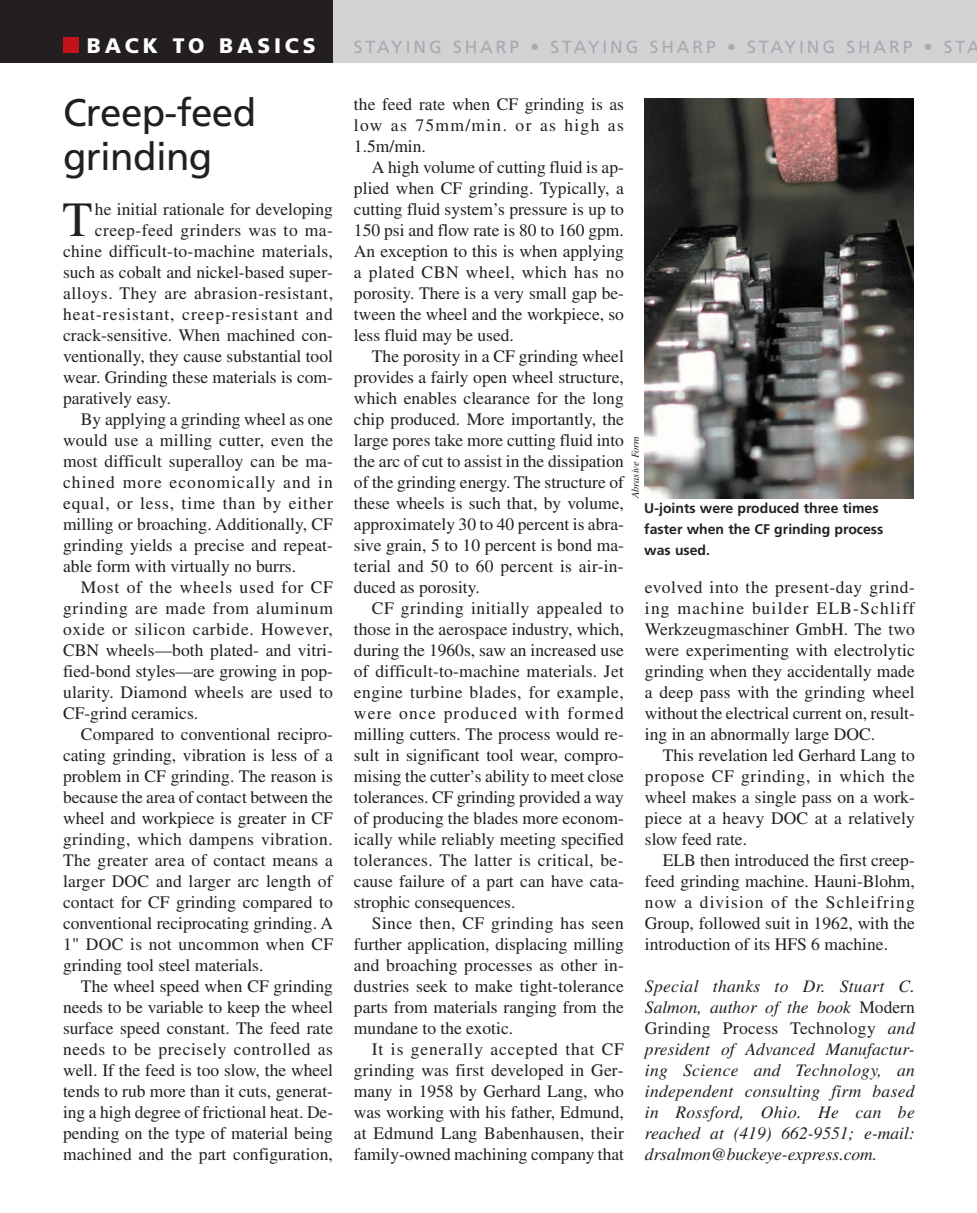
<style>
.page{position:relative;width:977px;height:1213px;background:#fff}
.page>*{position:absolute;margin:0;border:0;box-sizing:border-box;transform-origin:0 0}
.t1{font:49.18px "Times";color:#231f20}
.t2{font:38.5px/43.8px "Frutiger";letter-spacing:-.015em;color:#231f20}
.t3{font:900 21px "Frutiger";letter-spacing:.185em;color:#fff}
.t4{font:17.5px/21px "Times";color:#231f20;text-align:justify}
.t5{font:italic 17.5px/21px "Times";color:#231f20;text-align:justify}
.t6{font:17.5px "Times";letter-spacing:.035em;color:#231f20}
.t7{font:17.5px "Times";letter-spacing:.045em;color:#231f20}
.t8{font:17.5px "Frutiger";letter-spacing:.165em;color:#a8a9ad}
.t9{font:17.5px "Times";letter-spacing:.055em;color:#231f20}
.t10{font:17.5px "Times";letter-spacing:.025em;color:#231f20}
.t11{font:17.5px "Times";letter-spacing:.04em;color:#231f20}
.t12{font:17.5px "Times";letter-spacing:.05em;color:#231f20}
.t13{font:17.5px "Times";letter-spacing:.06em;color:#231f20}
.t14{font:17.5px "Times";letter-spacing:.03em;color:#231f20}
.t15{font:700 14px/21px "Frutiger";color:#231f20}
.t16{font:italic 10.5px "Times";color:#231f20}
.s1{font-style:normal}
</style>
<div class="page">
<div style="left:195px;top:0;width:781px;height:63px;background:#d1d2d4"></div>
<div style="left:0;top:0;width:332px;height:63px;background:#231f20"></div>
<div style="left:64px;top:37px;width:15px;height:16px;background:#c4121a"></div>
<img style="left:644px;top:99px;width:270px;height:399px">
<p class="t3" style="left:87px;top:37px;width:230px">BACK TO BASICS</p>
<p class="t8" style="left:354px;top:40px;width:627px">STAYING SHARP • STAYING SHARP • STAYING SHARP • STA</p>
<h2 class="t2" style="left:63px;top:94px;width:195px">Creep-feed grinding</h2>
<h1 class="t1" style="left:63px;top:203px;width:32px">T</h1>
<p class="t4" style="left:95px;top:201px;width:239px">he initial rationale for developing</p>
<p class="t14" style="left:95px;top:224px;width:239px">creep-feed grinders was to ma-</p>
<p class="t4" style="left:63px;top:243px;width:271px">chine difficult-to-machine materials,</p>
<p class="t4" style="left:63px;top:264px;width:271px">such as cobalt and nickel-based super-</p>
<p class="t6" style="left:63px;top:287px;width:271px">alloys. They are abrasion-resistant,</p>
<p class="t9" style="left:63px;top:308px;width:271px">heat-resistant, creep-resistant and</p>
<p class="t4" style="left:63px;top:327px;width:271px">crack-sensitive. When machined con-</p>
<p class="t4" style="left:63px;top:348px;width:271px">ventionally, they cause substantial tool</p>
<p class="t4" style="left:63px;top:369px;width:271px">wear. Grinding these materials is com-</p>
<p class="t4" style="left:63px;top:390px;width:110px">paratively easy.</p>
<p class="t4" style="left:81px;top:411px;width:253px">By applying a grinding wheel as one</p>
<p class="t4" style="left:63px;top:432px;width:271px">would use a milling cutter, even the</p>
<p class="t4" style="left:63px;top:453px;width:271px">most difficult superalloy can be ma-</p>
<p class="t13" style="left:63px;top:476px;width:271px">chined more economically and in</p>
<p class="t12" style="left:63px;top:497px;width:271px">equal, or less, time than by either</p>
<p class="t4" style="left:63px;top:516px;width:271px">milling or broaching. Additionally, CF</p>
<p class="t4" style="left:63px;top:537px;width:271px">grinding yields a precise and repeat-</p>
<p class="t4" style="left:63px;top:558px;width:234px">able form with virtually no burrs.</p>
<p class="t7" style="left:81px;top:581px;width:253px">Most of the wheels used for CF</p>
<p class="t7" style="left:63px;top:602px;width:271px">grinding are made from aluminum</p>
<p class="t11" style="left:63px;top:623px;width:271px">oxide or silicon carbide. However,</p>
<p class="t4" style="left:63px;top:642px;width:271px">CBN wheels—both plated- and vitri-</p>
<p class="t4" style="left:63px;top:663px;width:271px">fied-bond styles—are growing in pop-</p>
<p class="t4" style="left:63px;top:684px;width:271px">ularity. Diamond wheels are used to</p>
<p class="t4" style="left:63px;top:705px;width:137px">CF-grind ceramics.</p>
<p class="t4" style="left:81px;top:726px;width:253px">Compared to conventional recipro-</p>
<p class="t4" style="left:63px;top:747px;width:271px">cating grinding, vibration is less of a</p>
<p class="t4" style="left:63px;top:768px;width:271px">problem in CF grinding. The reason is</p>
<p class="t4" style="left:63px;top:789px;width:271px">because the area of contact between the</p>
<p class="t4" style="left:63px;top:810px;width:271px">wheel and workpiece is greater in CF</p>
<p class="t10" style="left:63px;top:833px;width:271px">grinding, which dampens vibration.</p>
<p class="t4" style="left:63px;top:852px;width:271px">The greater area of contact means a</p>
<p class="t4" style="left:63px;top:873px;width:271px">larger DOC and larger arc length of</p>
<p class="t4" style="left:63px;top:894px;width:271px">contact for CF grinding compared to</p>
<p class="t4" style="left:63px;top:915px;width:271px">conventional reciprocating grinding. A</p>
<p class="t4" style="left:63px;top:936px;width:271px">1" DOC is not uncommon when CF</p>
<p class="t4" style="left:63px;top:957px;width:202px">grinding tool steel materials.</p>
<p class="t4" style="left:81px;top:978px;width:253px">The wheel speed when CF grinding</p>
<p class="t4" style="left:63px;top:999px;width:271px">needs to be variable to keep the wheel</p>
<p class="t4" style="left:63px;top:1020px;width:271px">surface speed constant. The feed rate</p>
<p class="t6" style="left:63px;top:1043px;width:271px">needs to be precisely controlled as</p>
<p class="t4" style="left:63px;top:1062px;width:271px">well. If the feed is too slow, the wheel</p>
<p class="t4" style="left:63px;top:1083px;width:271px">tends to rub more than it cuts, generat-</p>
<p class="t4" style="left:63px;top:1104px;width:272px">ing a high degree of frictional heat. De-</p>
<p class="t4" style="left:63px;top:1125px;width:271px">pending on the type of material being</p>
<p class="t4" style="left:63px;top:1146px;width:271px">machined and the part configuration,</p>
<p class="t4" style="left:354px;top:96px;width:271px">the feed rate when CF grinding is as low as 75mm/min. or as high as 1.5m/min.</p>
<p class="t4" style="left:354px;top:159px;width:271px;text-indent:18px">A high volume of cutting fluid is ap&shy;plied when CF grinding. Typically, a cutting fluid system’s pressure is up to 150 psi and flow rate is 80 to 160 gpm.<br>An exception to this is when applying a plated CBN wheel, which has no porosity. There is a very small gap be&shy;tween the wheel and the workpiece, so less fluid may be used.</p>
<p class="t4" style="left:354px;top:348px;width:271px;text-indent:18px">The porosity in a CF grinding wheel provides a fairly open wheel structure, which enables clearance for the long chip produced. More importantly, the large pores take more cutting fluid into the arc of cut to assist in the dissipation of the grinding energy. The structure of these wheels is such that, by volume, approximately 30 to 40 percent is abra&shy;sive grain, 5 to 10 percent is bond ma&shy;terial and 50 to 60 percent is air-in&shy;duced as porosity.</p>
<p class="t4" style="left:354px;top:600px;width:271px;text-indent:18px">CF grinding initially appealed to those in the aerospace industry, which, during the 1960s, saw an increased use of difficult-to-machine materials. Jet engine turbine blades, for example, were once produced with formed milling cutters. The process would re&shy;sult in significant tool wear, compro&shy;mising the cutter’s ability to meet close tolerances. CF grinding provided a way of producing the blades more econom&shy;ically while reliably meeting specified tolerances. The latter is critical, be&shy;cause failure of a part can have cata&shy;strophic consequences.</p>
<p class="t4" style="left:354px;top:915px;width:271px;text-indent:18px">Since then, CF grinding has seen further application, displacing milling and broaching processes as other in&shy;dustries seek to make tight-tolerance parts from materials ranging from the mundane to the exotic.</p>
<p class="t4" style="left:354px;top:1041px;width:271px;text-indent:18px">It is generally accepted that CF grinding was first developed in Ger&shy;many in 1958 by Gerhard Lang, who was working with his father, Edmund, at Edmund Lang Babenhausen, their family-owned machining company that</p>
<p class="t16" style="left:631px;top:498px;width:64px;rotate:-90deg">Abrasive Form</p>
<p class="t15" style="left:644px;top:499px;width:240px">U-joints were produced three times faster when the CF grinding process was used.</p>
<p class="t4" style="left:645px;top:579px;width:271px">evolved into the present-day grind&shy;ing machine builder ELB-Schliff Werkzeugmaschiner GmbH. The two were experimenting with electrolytic grinding when they accidentally made a deep pass with the grinding wheel without the electrical current on, result&shy;ing in an abnormally large DOC.</p>
<p class="t4" style="left:645px;top:747px;width:271px;text-indent:18px">This revelation led Gerhard Lang to propose CF grinding, in which the wheel makes a single pass on a work&shy;piece at a heavy DOC at a relatively slow feed rate.</p>
<p class="t4" style="left:645px;top:852px;width:271px;text-indent:18px">ELB then introduced the first creep&shy;feed grinding machine. Hauni-Blohm, now a division of the Schleifring Group, followed suit in 1962, with the introduction of its HFS 6 machine.</p>
<p class="t5" style="left:645px;top:978px;width:271px">Special thanks to Dr. Stuart C.<br>Salmon, author of the book <span class="s1">Modern Grinding Process Technology</span> and president of Advanced Manufactur&shy;ing Science and Technology, an independent consulting firm based in Rossford, Ohio. He can be reached at (419) 662-9551; e-mail: drsalmon@buckeye-express.com.</p>
</div>
